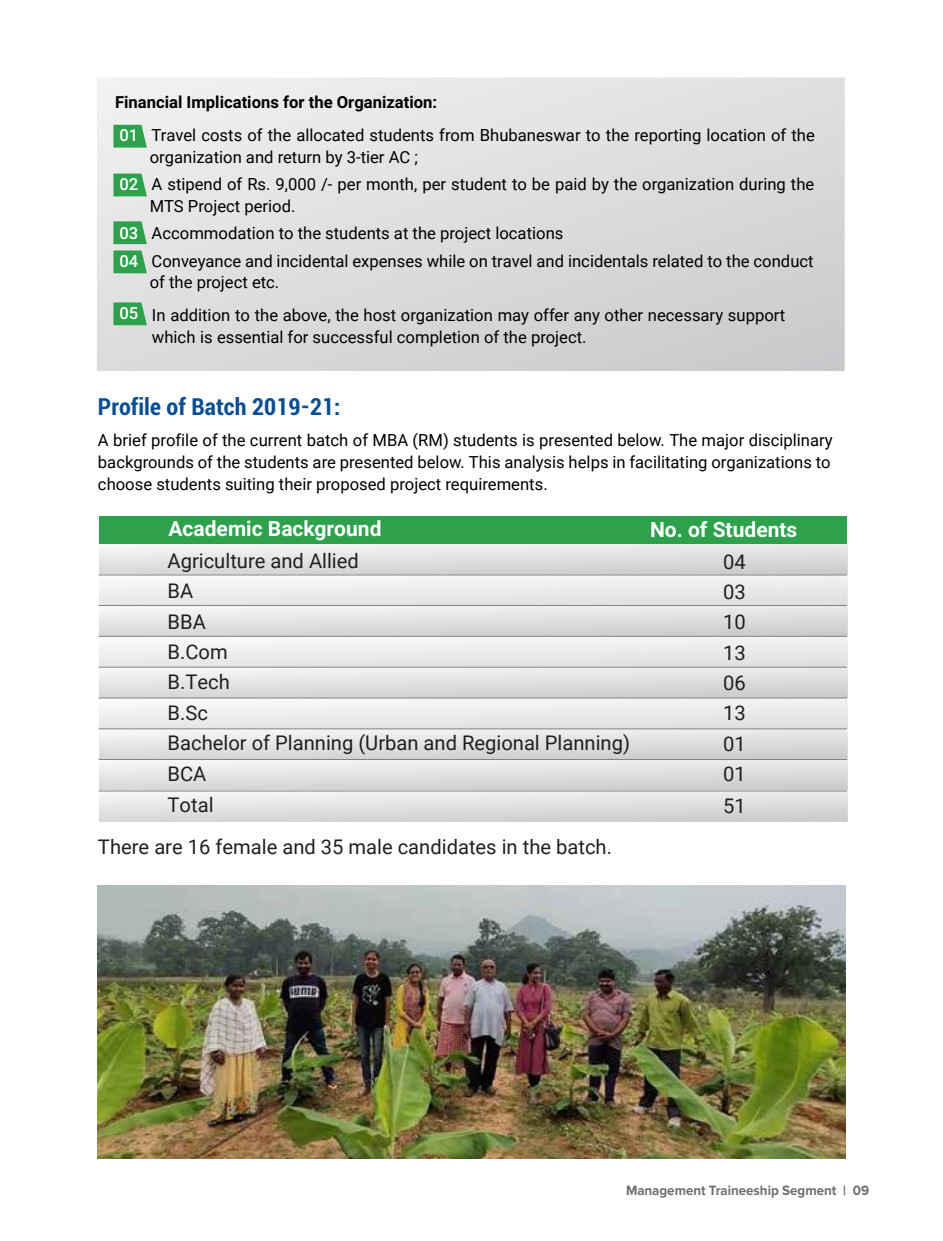
<style>
.page{position:relative;width:943px;height:1241px;background:#fff}
.page>*{position:absolute;margin:0;border:0;box-sizing:border-box;transform-origin:0 0}
.t1{font:700 condensed 24.5px "Roboto";letter-spacing:.005em;color:#094e90}
.t2{font:700 21px "Roboto";color:#fff}
.t3{font:20.12px/30.3px "Roboto";color:#231f20}
.t4{font:16.62px/21.9px "Roboto";color:#000}
.t5{font:700 16.62px "Roboto";color:#000}
.t6{font:500 16.62px "Roboto";color:#fff}
.t7{font:700 14px "Proxima Nova";color:#6d6e71;scale:.95 1}
.s1{font-weight:500;color:#fff}
</style>
<div class="page">
<svg style="left:97px;top:77px;width:747px;height:294px;background:#dcddde"></svg>
<svg style="left:113px;top:125px;width:34px;height:23px"></svg>
<svg style="left:113px;top:173px;width:34px;height:23px"></svg>
<svg style="left:113px;top:221px;width:34px;height:23px"></svg>
<svg style="left:113px;top:250px;width:34px;height:23px"></svg>
<div style="left:99px;top:516px;width:747px;height:28px;background:#2da14c"></div>
<svg style="left:99px;top:544px;width:748px;height:277px"></svg>
<hr style="left:99px;top:790px;width:747px;height:1px;background:#808285">
<hr style="left:99px;top:697px;width:747px;height:1px;background:#808285">
<hr style="left:99px;top:666px;width:747px;height:1px;background:#808285">
<hr style="left:99px;top:636px;width:747px;height:1px;background:#808285">
<hr style="left:99px;top:605px;width:747px;height:1px;background:#808285">
<hr style="left:99px;top:574px;width:747px;height:1px;background:#808285">
<svg style="left:113px;top:302px;width:34px;height:23px"></svg>
<img style="left:98px;top:885px;width:747px;height:273px">
<p class="t5" style="left:115px;top:90px;width:324px">Financial Implications for the Organization:</p>
<p class="t4" style="left:150px;top:124px;width:666px;text-indent:-30px"><span class="s1">01</span> Travel costs of the allocated students from Bhubaneswar to the reporting location of the organization and return by 3-tier AC ;</p>
<p class="t4" style="left:150px;top:173px;width:666px;text-indent:-30px"><span class="s1">02</span> A stipend of Rs. 9,000 /- per month, per student to be paid by the organization during the<br>MTS Project period.</p>
<p class="t4" style="left:119px;top:219px;width:445px;line-height:27.1px"><span class="s1">03</span> Accommodation to the students at the project locations<br><span class="s1">04</span></p>
<p class="t6" style="left:119px;top:301px;width:20px">05</p>
<p class="t4" style="left:150px;top:249px;width:665px">Conveyance and incidental expenses while on travel and incidentals related to the conduct of the project etc.</p>
<p class="t4" style="left:152px;top:303px;width:634px">In addition to the above, the host organization may offer any other necessary support which is essential for successful completion of the project.</p>
<h1 class="t1" style="left:98px;top:390px;width:244px">Profile of Batch 2019-21:</h1>
<p class="t4" style="left:98px;top:428px;width:736px;text-align:justify">A brief profile of the current batch of MBA (RM) students is presented below. The major disciplinary backgrounds of the students are presented below. This analysis helps in facilitating organizations to choose students suiting their proposed project requirements.</p>
<p class="t2" style="left:168px;top:513px;width:214px">Academic Background</p>
<p class="t2" style="left:650px;top:514px;width:149px">No. of Students</p>
<p class="t3" style="left:723px;top:545px;width:24px;text-align:justify">04<br>03<br>10<br>13<br>06<br>13<br>01</p>
<p class="t3" style="left:167px;top:757px;width:40px">BCA</p>
<p class="t3" style="left:723px;top:758px;width:24px">01</p>
<p class="t3" style="left:167px;top:789px;width:47px">Total</p>
<p class="t3" style="left:723px;top:789px;width:24px">51</p>
<p class="t3" style="left:167px;top:544px;width:464px">Agriculture and Allied<br>BA<br>BBA<br>B.Com<br>B.Tech<br>B.Sc<br>Bachelor of Planning (Urban and Regional Planning)</p>
<p class="t3" style="left:98px;top:830px;width:515px">There are 16 female and 35 male candidates in the batch.</p>
<p class="t7" style="left:626px;top:1182px;width:257px">Management Traineeship Segment | 09</p>
</div>
